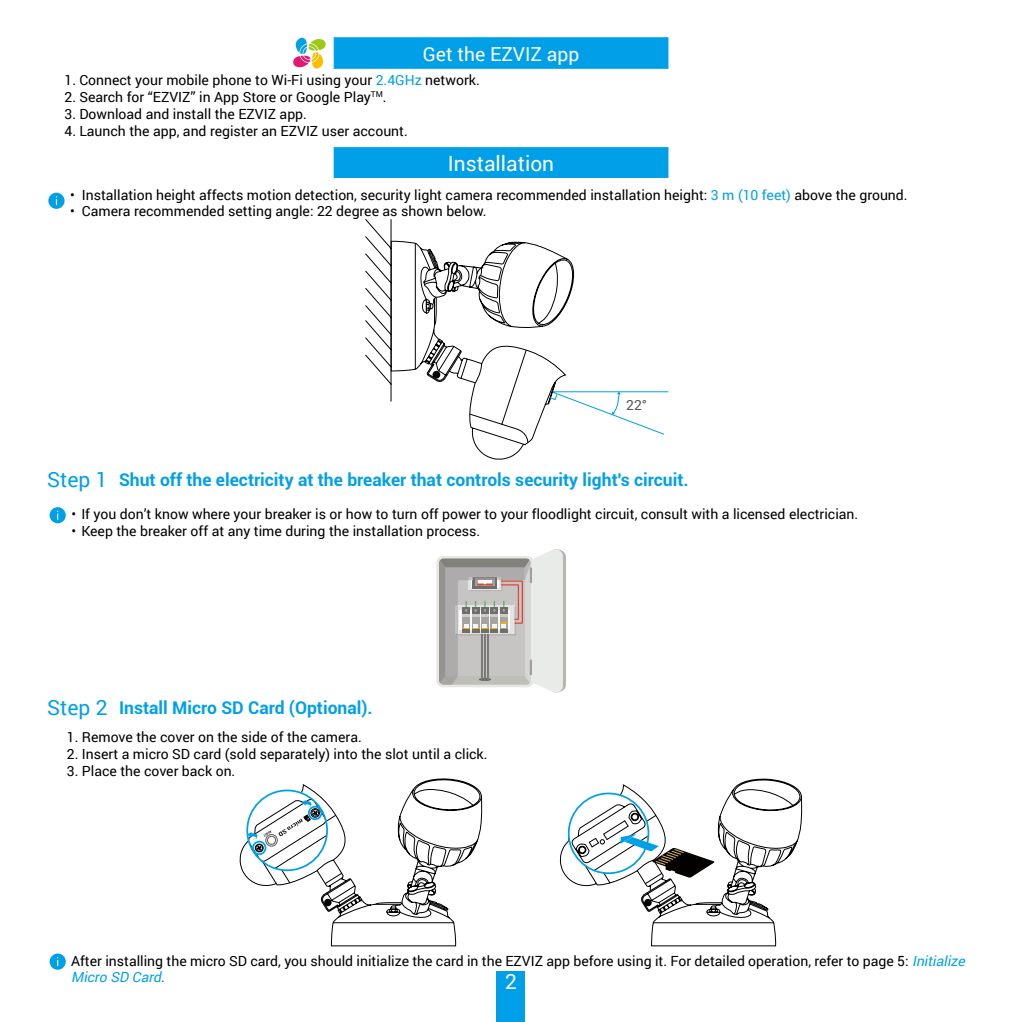
<style>
.page{position:relative;width:1022px;height:1022px;background:#fff}
.page>*{position:absolute;margin:0;border:0;box-sizing:border-box;transform-origin:0 0}
.t1{font:21px "Roboto";color:#fff}
.t2{font:19.25px "Roboto";color:#fff}
.t3{font:700 17.5px "Roboto";color:#00a0e9}
.t4{font:14px/16.8px "Roboto";color:#000}
.t5{font:14px "Roboto";color:#595757}
.s1{color:#00a0e9}
.s2{font-weight:400;font-size:21px}
.s3{font-style:italic;color:#00a0e9}
.s4{color:#595757}
</style>
<div class="page">
<div style="left:497px;top:971px;width:28px;height:51px;background:#00a0e9"></div>
<div style="left:334px;top:38px;width:334px;height:31px;background:#00a0e9;border:1px solid #00a0e9"></div>
<div style="left:334px;top:148px;width:334px;height:29px;background:#00a0e9"></div>
<div style="left:334px;top:147px;width:334px;height:31px;border:1px solid #00a0e9"></div>
<svg style="left:48px;top:193px;width:17px;height:16px"></svg>
<svg style="left:365px;top:219px;width:304px;height:241px"></svg>
<svg style="left:50px;top:507px;width:16px;height:16px"></svg>
<div style="left:436px;top:556px;width:98px;height:131px;background:#e6e6e3;border-radius:7px"></div>
<svg style="left:439px;top:549px;width:127px;height:144px"></svg>
<svg style="left:240px;top:778px;width:242px;height:168px"></svg>
<svg style="left:560px;top:778px;width:242px;height:168px"></svg>
<svg style="left:50px;top:953px;width:16px;height:17px"></svg>
<svg style="left:293px;top:38px;width:33px;height:31px"></svg>
<h2 class="t2" style="left:423px;top:41px;width:158px">Get the EZVIZ app</h2>
<p class="t4" style="left:64px;top:71px;width:417px">1. Connect your mobile phone to Wi-Fi using your <span class="s1">2.4GHz</span> network.</p>
<p class="t4" style="left:64px;top:88px;width:324px">2. Search for “EZVIZ” in App Store or Google Play<sup>TM</sup>.</p>
<p class="t4" style="left:64px;top:105px;width:244px">3. Download and install the EZVIZ app.</p>
<p class="t4" style="left:64px;top:122px;width:345px">4. Launch the app, and register an EZVIZ user account.</p>
<h1 class="t1" style="left:448px;top:149px;width:108px">Installation</h1>
<p class="t4" style="left:70px;top:186px;width:839px">• Installation height affects motion detection, security light camera recommended installation height: <span class="s1">3 m (10 feet)</span> above the ground.</p>
<p class="t4" style="left:70px;top:203px;width:418px">• Camera recommended setting angle: 22 degree as shown below.</p>
<p class="t5" style="left:626px;top:395px;width:22px">22°</p>
<p class="t3" style="left:47px;top:467px;width:643px"><span class="s2">Step 1</span> Shut off the electricity at the breaker that controls security light's circuit.</p>
<p class="t4" style="left:71px;top:505px;width:788px">• If you don’t know where your breaker is or how to turn off power to your floodlight circuit, consult with a licensed electrician.</p>
<p class="t4" style="left:71px;top:522px;width:410px">• Keep the breaker off at any time during the installation process.</p>
<p class="t3" style="left:47px;top:695px;width:327px"><span class="s2">Step 2</span> Install Micro SD Card (Optional).</p>
<p class="t4" style="left:67px;top:728px;width:296px">1. Remove the cover on the side of the camera.</p>
<p class="t4" style="left:67px;top:745px;width:422px">2. Insert a micro SD card (sold separately) into the slot until a click.</p>
<p class="t4" style="left:67px;top:762px;width:170px">3. Place the cover back on.</p>
<p class="t4" style="left:71px;top:951px;width:899px">After installing the micro SD card, you should initialize the card in the EZVIZ app before using it. For detailed operation, refer to page 5: <span class="s3">Initialize<br>Micro SD Card</span><span class="s4">.</span></p>
<h1 class="t1" style="left:505px;top:967px;width:13px">2</h1>
</div>
